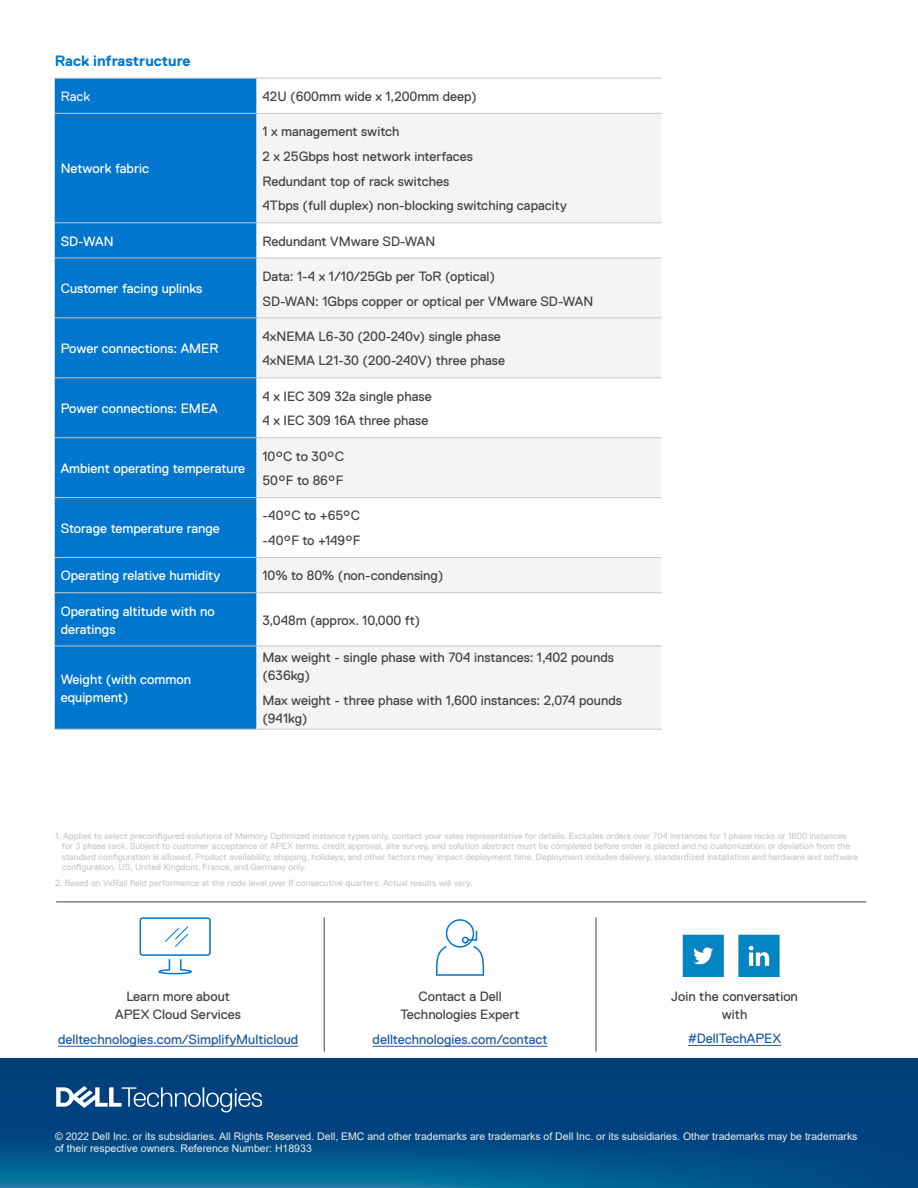
<style>
.page{position:relative;width:918px;height:1188px;background:#fff}
.page>*{position:absolute;margin:0;border:0;box-sizing:border-box;transform-origin:0 0}
.H3_Body_Subhead{font:700 15px "Dell Replica";color:#0076ce}
.P1_Body{font:13.5px/18px "Dell Replica";color:#444;text-align:center}
.P1_Body-2{font:13.5px/18px "Dell Replica";color:#fff}
.t1{font:13.5px "Dell Replica";color:#215e9e}
.P1_Body-3{font:13.5px "Dell Replica";color:#eee}
.t2{font:10.5px/12px "Arial";color:#eee}
.Footnotes_-_numbers{font:9px/10.5px "Dell Replica";color:#c8c9c7}
</style>
<div class="page">
<img style="left:682px;top:934px;width:42px;height:43px">
<img style="left:738px;top:934px;width:42px;height:43px">
<img style="left:0;top:1058px;width:918px;height:130px">
<svg style="left:56px;top:1086px;width:206px;height:26px;background:#3f6f9d"></svg>
<hr style="left:56px;top:902px;width:810px;height:1px;background:#444">
<hr style="left:373px;top:1046px;width:175px;height:1px;background:#215e9e">
<hr style="left:58px;top:1046px;width:240px;height:1px;background:#215e9e">
<div style="left:446px;top:919px;width:28px;height:29px;border:2px solid #0076ce;border-radius:50%"></div>
<svg style="left:436px;top:929px;width:49px;height:47px"></svg>
<hr style="left:324px;top:917px;width:1px;height:135px;background:#444">
<hr style="left:596px;top:917px;width:1px;height:135px;background:#444">
<div style="left:140px;top:917px;width:71px;height:39px;border:2px solid #0076ce;border-radius:2px"></div>
<svg style="left:165px;top:926px;width:24px;height:21px"></svg>
<svg style="left:158px;top:959px;width:34px;height:16px"></svg>
<hr style="left:688px;top:1045px;width:93px;height:1px;background:#215e9e">
<div style="left:55px;top:79px;width:201px;height:650px;background:#0076ce"></div>
<svg style="left:257px;top:114px;width:405px;height:615px;fill:#f4f4f4"></svg>
<hr style="left:256px;top:79px;width:1px;height:34px;background:#c8c9c7">
<hr style="left:55px;top:113px;width:201px;height:1px;background:#c8c9c7">
<hr style="left:256px;top:113px;width:406px;height:1px;background:#c8c9c7">
<hr style="left:256px;top:114px;width:1px;height:108px;background:#c8c9c7">
<hr style="left:256px;top:223px;width:1px;height:35px;background:#c8c9c7">
<hr style="left:256px;top:258px;width:1px;height:59px;background:#c8c9c7">
<hr style="left:256px;top:318px;width:1px;height:59px;background:#c8c9c7">
<hr style="left:256px;top:378px;width:1px;height:59px;background:#c8c9c7">
<hr style="left:256px;top:438px;width:1px;height:59px;background:#c8c9c7">
<hr style="left:256px;top:498px;width:1px;height:59px;background:#c8c9c7">
<hr style="left:256px;top:558px;width:1px;height:34px;background:#c8c9c7">
<hr style="left:256px;top:593px;width:1px;height:53px;background:#c8c9c7">
<hr style="left:256px;top:646px;width:1px;height:83px;background:#c8c9c7">
<hr style="left:55px;top:222px;width:201px;height:1px;background:#c8c9c7">
<hr style="left:256px;top:222px;width:406px;height:1px;background:#c8c9c7">
<hr style="left:55px;top:258px;width:201px;height:1px;background:#c8c9c7">
<hr style="left:256px;top:258px;width:406px;height:1px;background:#c8c9c7">
<hr style="left:55px;top:317px;width:201px;height:1px;background:#c8c9c7">
<hr style="left:256px;top:317px;width:406px;height:1px;background:#c8c9c7">
<hr style="left:55px;top:377px;width:201px;height:1px;background:#c8c9c7">
<hr style="left:256px;top:377px;width:406px;height:1px;background:#c8c9c7">
<hr style="left:55px;top:437px;width:201px;height:1px;background:#c8c9c7">
<hr style="left:256px;top:437px;width:406px;height:1px;background:#c8c9c7">
<hr style="left:55px;top:497px;width:201px;height:1px;background:#c8c9c7">
<hr style="left:256px;top:497px;width:406px;height:1px;background:#c8c9c7">
<hr style="left:55px;top:557px;width:201px;height:1px;background:#c8c9c7">
<hr style="left:256px;top:557px;width:406px;height:1px;background:#c8c9c7">
<hr style="left:55px;top:592px;width:201px;height:1px;background:#c8c9c7">
<hr style="left:256px;top:592px;width:406px;height:1px;background:#c8c9c7">
<hr style="left:55px;top:646px;width:201px;height:1px;background:#c8c9c7">
<hr style="left:256px;top:646px;width:406px;height:1px;background:#c8c9c7">
<hr style="left:55px;top:729px;width:201px;height:1px;background:#c8c9c7">
<hr style="left:256px;top:729px;width:406px;height:1px;background:#c8c9c7">
<hr style="left:55px;top:78px;width:201px;height:1px;background:#c8c9c7">
<hr style="left:256px;top:78px;width:406px;height:1px;background:#c8c9c7">
<p class="H3_Body_Subhead" style="left:55px;top:52px;width:137px">Rack infrastructure</p>
<p class="P1_Body-3" style="left:61px;top:89px;width:31px">Rack</p>
<p class="P1_Body" style="left:262px;top:87px;width:216px">42U (600mm wide x 1,200mm deep)</p>
<p class="P1_Body-2" style="left:61px;top:160px;width:90px">Network fabric</p>
<p class="P1_Body" style="left:262px;top:123px;width:139px">1 x management switch</p>
<p class="P1_Body" style="left:262px;top:147px;width:212px">2 x 25Gbps host network interfaces</p>
<p class="P1_Body" style="left:262px;top:172px;width:188px">Redundant top of rack switches</p>
<p class="P1_Body" style="left:262px;top:197px;width:306px">4Tbps (full duplex) non-blocking switching capacity</p>
<p class="P1_Body-2" style="left:61px;top:232px;width:54px">SD-WAN</p>
<p class="P1_Body" style="left:262px;top:232px;width:174px">Redundant VMware SD-WAN</p>
<p class="P1_Body-2" style="left:61px;top:280px;width:143px">Customer facing uplinks</p>
<p class="P1_Body" style="left:262px;top:267px;width:234px">Data: 1-4 x 1/10/25Gb per ToR (optical)</p>
<p class="P1_Body" style="left:262px;top:292px;width:332px">SD-WAN: 1Gbps copper or optical per VMware SD-WAN</p>
<p class="P1_Body-2" style="left:61px;top:340px;width:159px">Power connections: AMER</p>
<p class="P1_Body-2" style="left:61px;top:399px;width:159px">Power connections: EMEA</p>
<p class="P1_Body-2" style="left:61px;top:459px;width:186px">Ambient operating temperature</p>
<p class="P1_Body-2" style="left:61px;top:519px;width:161px">Storage temperature range</p>
<p class="P1_Body" style="left:262px;top:327px;width:240px">4xNEMA L6-30 (200-240v) single phase</p>
<p class="P1_Body" style="left:262px;top:352px;width:244px">4xNEMA L21-30 (200-240V) three phase</p>
<p class="P1_Body" style="left:262px;top:387px;width:171px">4 x IEC 309 32a single phase</p>
<p class="P1_Body" style="left:262px;top:412px;width:168px">4 x IEC 309 16A three phase</p>
<p class="P1_Body" style="left:262px;top:447px;width:83px">10°C to 30°C</p>
<p class="P1_Body" style="left:262px;top:472px;width:82px">50°F to 86°F</p>
<p class="P1_Body" style="left:262px;top:507px;width:99px">-40°C to +65°C</p>
<p class="P1_Body" style="left:262px;top:532px;width:100px">-40°F to +149°F</p>
<p class="P1_Body-2" style="left:61px;top:567px;width:161px">Operating relative humidity</p>
<p class="P1_Body" style="left:262px;top:567px;width:182px">10% to 80% (non-condensing)</p>
<p class="P1_Body-2" style="left:61px;top:602px;width:155px">Operating altitude with no deratings</p>
<p class="P1_Body" style="left:262px;top:611px;width:159px">3,048m (approx. 10,000 ft)</p>
<p class="P1_Body-2" style="left:61px;top:670px;width:132px">Weight (with common equipment)</p>
<p class="P1_Body" style="left:262px;top:649px;width:353px;text-align:left">Max weight - single phase with 704 instances: 1,402 pounds (636kg)</p>
<p class="P1_Body" style="left:262px;top:692px;width:361px;text-align:left">Max weight - three phase with 1,600 instances: 2,074 pounds (941kg)</p>
<p class="Footnotes_-_numbers" style="left:62px;top:831px;width:798px;text-indent:-7px">1. Applies to select preconfigured solutions of Memory Optimized instance types only, contact your sales representative for details. Excludes orders over 704 instances for 1 phase racks or 1600 instances for 3 phase rack. Subject to customer acceptance of APEX terms, credit approval, site survey, and solution abstract must be completed before order is placed and no customization or deviation from the standard configuration is allowed. Product availability, shipping, holidays, and other factors may impact deployment time. Deployment includes delivery, standardized installation and hardware and software configuration. US, United Kingdom, France, and Germany only.</p>
<p class="Footnotes_-_numbers" style="left:55px;top:878px;width:419px">2. Based on VxRail field performance at the node level over 8 consecutive quarters. Actual results will vary.</p>
<h2 class="P1_Body" style="left:115px;top:987px;width:127px">Learn more about<br>APEX Cloud Services</h2>
<h2 class="t1" style="left:58px;top:1032px;width:242px">delltechnologies.com/SimplifyMulticloud</h2>
<h2 class="P1_Body" style="left:400px;top:987px;width:121px">Contact a Dell<br>Technologies Expert</h2>
<h2 class="t1" style="left:373px;top:1032px;width:176px">delltechnologies.com/contact</h2>
<h2 class="P1_Body" style="left:671px;top:987px;width:128px">Join the conversation with</h2>
<h2 class="t1" style="left:688px;top:1031px;width:95px">#DellTechAPEX</h2>
<p class="t2" style="left:55px;top:1130px;width:804px">© 2022 Dell Inc. or its subsidiaries. All Rights Reserved. Dell, EMC and other trademarks are trademarks of Dell Inc. or its subsidiaries. Other trademarks may be trademarks of their respective owners. Reference Number: H18933</p>
</div>
